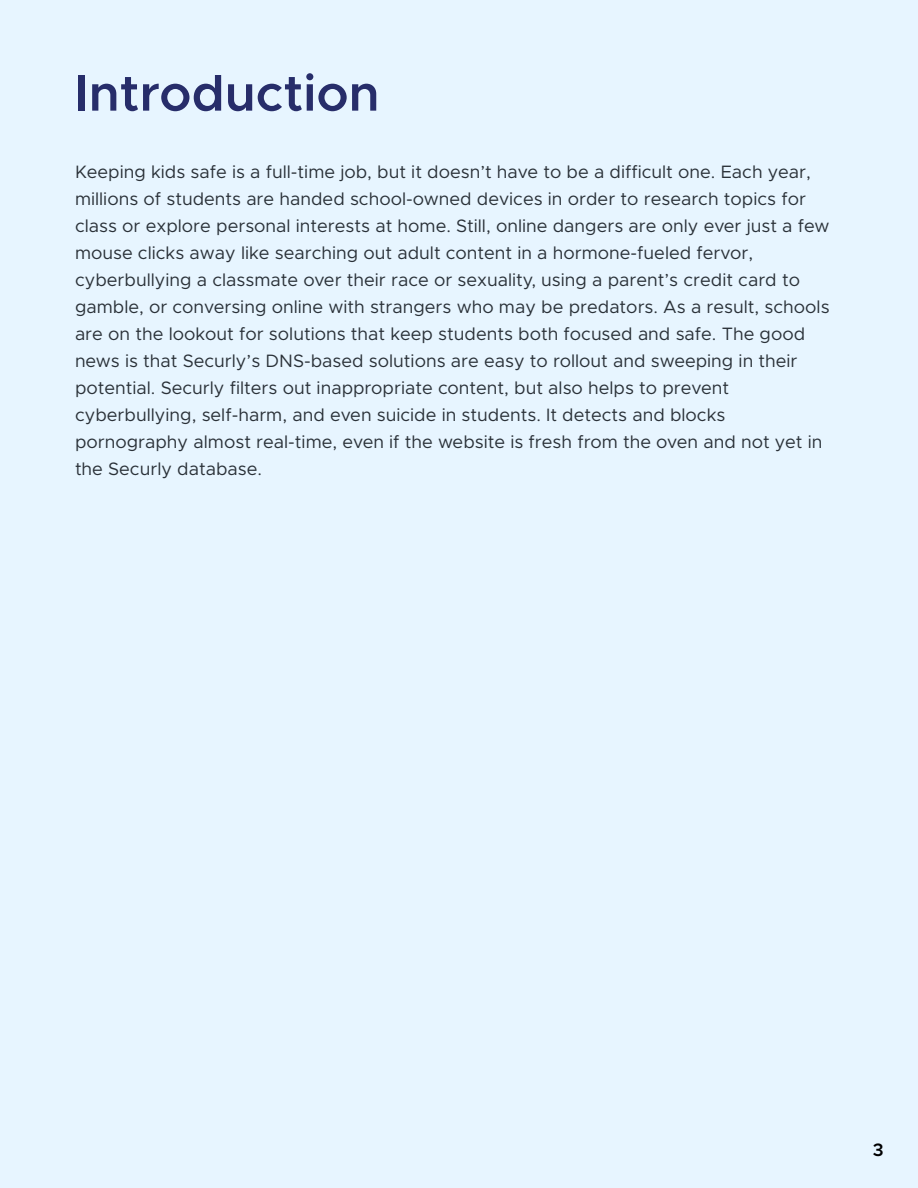
<style>
.page{position:relative;width:918px;height:1188px;background:#e7f5ff}
.page>*{position:absolute;margin:0;border:0;box-sizing:border-box;transform-origin:0 0}
.t1{font:600 51px "Metropolis";color:#272d6a}
.t2{font:18px/27px "Metropolis";color:#2a3138}
.t3{font:600 18px "Metropolis";color:#000}
</style>
<div class="page">
<h1 class="t1" style="left:75px;top:61px;width:306px">Introduction</h1>
<p class="t2" style="left:75px;top:158px;width:756px">Keeping kids safe is a full-time job, but it doesn’t have to be a difficult one. Each year, millions of students are handed school-owned devices in order to research topics for class or explore personal interests at home. Still, online dangers are only ever just a few mouse clicks away like searching out adult content in a hormone-fueled fervor, cyberbullying a classmate over their race or sexuality, using a parent’s credit card to gamble, or conversing online with strangers who may be predators. As a result, schools are on the lookout for solutions that keep students both focused and safe. The good news is that Securly’s DNS-based solutions are easy to rollout and sweeping in their potential. Securly filters out inappropriate content, but also helps to prevent cyberbullying, self-harm, and even suicide in students. It detects and blocks pornography almost real-time, even if the website is fresh from the oven and not yet in the Securly database.</p>
<p class="t3" style="left:873px;top:1138px;width:12px">3</p>
</div>
